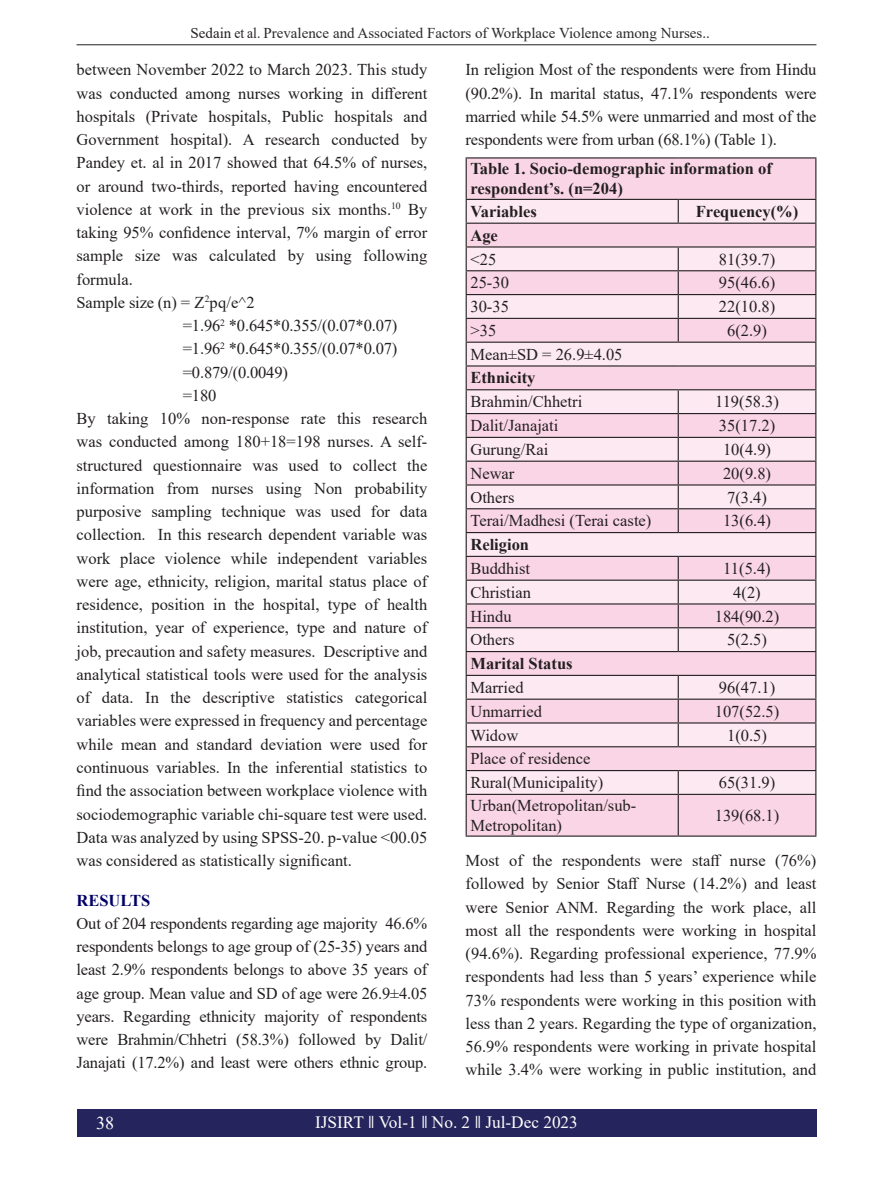
<style>
.page{position:relative;width:893px;height:1191px;background:#fff}
.page>*{position:absolute;margin:0;border:0;box-sizing:border-box;transform-origin:0 0}
.t1{font:18px "Times New Roman";color:#fff}
.t2{font:17.25px "Times New Roman";color:#fff}
.t3{font:16.5px/23.2px "Times New Roman";color:#231f20;text-align:justify}
.t4{font:700 16.5px/19.8px "Times New Roman";color:#231f20}
.Default{font:700 16.5px "Times New Roman";color:#000065}
.heading_1{font:15px "Times New Roman";color:#2c292a}
.s1{color:#231f20}
</style>
<div class="page">
<div style="left:77px;top:1108px;width:739px;height:28px;background:#25245d"></div>
<hr style="left:77px;top:44px;width:739px;height:1px;background:#231f20">
<div style="left:467px;top:158px;width:348px;height:677px;background:#fad5e5"></div>
<hr style="left:466px;top:157px;width:212px;height:1px;background:#231f20">
<hr style="left:678px;top:157px;width:138px;height:1px;background:#231f20">
<hr style="left:466px;top:794px;width:212px;height:1px;background:#231f20">
<hr style="left:678px;top:794px;width:138px;height:1px;background:#231f20">
<hr style="left:466px;top:835px;width:212px;height:1px;background:#231f20">
<hr style="left:678px;top:835px;width:138px;height:1px;background:#231f20">
<hr style="left:466px;top:158px;width:1px;height:41px;background:#231f20">
<hr style="left:466px;top:795px;width:1px;height:40px;background:#231f20">
<hr style="left:815px;top:158px;width:1px;height:41px;background:#231f20">
<svg style="left:466px;top:199px;width:350px;height:595px;background:#efd4e0"></svg>
<hr style="left:678px;top:795px;width:1px;height:40px;background:#231f20">
<hr style="left:815px;top:795px;width:1px;height:40px;background:#231f20">
<p class="heading_1" style="left:191px;top:22px;width:521px"><span class="s1">Sedain et al.</span> Prevalence and Associated Factors of Workplace Violence among Nurses..</p>
<p class="t3" style="left:77px;top:58px;width:352px">between November 2022 to March 2023. This study was conducted among nurses working in different hospitals (Private hospitals, Public hospitals and Government hospital). A research conducted by Pandey et. al in 2017 showed that 64.5% of nurses, or around two-thirds, reported having encountered violence at work in the previous six months.<sup>10</sup> By taking 95% confidence interval, 7% margin of error sample size was calculated by using following formula.</p>
<p class="t3" style="left:77px;top:290px;width:180px">Sample size (n) = Z<sup>2</sup>pq/e^2</p>
<p class="t3" style="left:183px;top:313px;width:216px">=1.96<sup>2</sup> *0.645*0.355/(0.07*0.07)</p>
<p class="t3" style="left:183px;top:337px;width:216px">=1.96<sup>2</sup> *0.645*0.355/(0.07*0.07)</p>
<p class="t3" style="left:183px;top:360px;width:107px">=0.879/(0.0049)</p>
<p class="t3" style="left:183px;top:383px;width:35px">=180</p>
<p class="t3" style="left:77px;top:406px;width:352px">By taking 10% non-response rate this research was conducted among 180+18=198 nurses. A self&shy;structured questionnaire was used to collect the information from nurses using Non probability purposive sampling technique was used for data collection. In this research dependent variable was work place violence while independent variables were age, ethnicity, religion, marital status place of residence, position in the hospital, type of health institution, year of experience, type and nature of job, precaution and safety measures. Descriptive and analytical statistical tools were used for the analysis of data. In the descriptive statistics categorical variables were expressed in frequency and percentage while mean and standard deviation were used for continuous variables. In the inferential statistics to find the association between workplace violence with sociodemographic variable chi-square test were used.<br>Data was analyzed by using SPSS-20. p-value &lt;00.05 was considered as statistically significant.</p>
<p class="Default" style="left:77px;top:888px;width:75px">RESULTS</p>
<p class="t3" style="left:77px;top:911px;width:352px">Out of 204 respondents regarding age majority 46.6% respondents belongs to age group of (25-35) years and least 2.9% respondents belongs to above 35 years of age group. Mean value and SD of age were 26.9±4.05 years. Regarding ethnicity majority of respondents were Brahmin/Chhetri (58.3%) followed by Dalit/ Janajati (17.2%) and least were others ethnic group.</p>
<p class="t3" style="left:466px;top:58px;width:352px">In religion Most of the respondents were from Hindu (90.2%). In marital status, 47.1% respondents were married while 54.5% were unmarried and most of the respondents were from urban (68.1%) (Table 1).</p>
<p class="t4" style="left:470px;top:158px;width:303px">Table 1. Socio-demographic information of respondent’s. (n=204)</p>
<p class="t4" style="left:470px;top:201px;width:68px">Variables</p>
<p class="t4" style="left:696px;top:201px;width:104px">Frequency(%)</p>
<p class="t4" style="left:470px;top:225px;width:29px">Age</p>
<p class="t3" style="left:470px;top:247px;width:27px">&lt;25</p>
<p class="t3" style="left:719px;top:247px;width:58px">81(39.7)</p>
<p class="t3" style="left:470px;top:271px;width:40px">25-30</p>
<p class="t3" style="left:719px;top:271px;width:58px">95(46.6)</p>
<p class="t3" style="left:470px;top:294px;width:40px">30-35</p>
<p class="t3" style="left:719px;top:294px;width:58px">22(10.8)</p>
<p class="t3" style="left:470px;top:318px;width:27px">&gt;35</p>
<p class="t3" style="left:727px;top:318px;width:41px">6(2.9)</p>
<p class="t3" style="left:470px;top:342px;width:154px">Mean±SD = 26.9±4.05</p>
<p class="t4" style="left:470px;top:367px;width:67px">Ethnicity</p>
<p class="t3" style="left:470px;top:390px;width:113px">Brahmin/Chhetri</p>
<p class="t3" style="left:715px;top:390px;width:66px">119(58.3)</p>
<p class="t3" style="left:470px;top:413px;width:89px">Dalit/Janajati</p>
<p class="t3" style="left:719px;top:413px;width:58px">35(17.2)</p>
<p class="t3" style="left:470px;top:437px;width:79px">Gurung/Rai</p>
<p class="t3" style="left:723px;top:437px;width:50px">10(4.9)</p>
<p class="t3" style="left:470px;top:461px;width:45px">Newar</p>
<p class="t3" style="left:723px;top:461px;width:50px">20(9.8)</p>
<p class="t3" style="left:470px;top:485px;width:45px">Others</p>
<p class="t3" style="left:727px;top:485px;width:41px">7(3.4)</p>
<p class="t3" style="left:470px;top:509px;width:182px">Terai/Madhesi (Terai caste)</p>
<p class="t3" style="left:723px;top:509px;width:50px">13(6.4)</p>
<p class="t4" style="left:470px;top:534px;width:60px">Religion</p>
<p class="t3" style="left:470px;top:556px;width:61px">Buddhist</p>
<p class="t3" style="left:723px;top:556px;width:49px">11(5.4)</p>
<p class="t3" style="left:470px;top:580px;width:62px">Christian</p>
<p class="t3" style="left:733px;top:580px;width:29px">4(2)</p>
<p class="t3" style="left:470px;top:604px;width:43px">Hindu</p>
<p class="t3" style="left:715px;top:604px;width:66px">184(90.2)</p>
<p class="t3" style="left:470px;top:627px;width:45px">Others</p>
<p class="t3" style="left:727px;top:627px;width:41px">5(2.5)</p>
<p class="t4" style="left:470px;top:653px;width:104px">Marital Status</p>
<p class="t3" style="left:470px;top:675px;width:55px">Married</p>
<p class="t3" style="left:719px;top:675px;width:58px">96(47.1)</p>
<p class="t3" style="left:470px;top:699px;width:73px">Unmarried</p>
<p class="t3" style="left:715px;top:699px;width:66px">107(52.5)</p>
<p class="t3" style="left:470px;top:723px;width:49px">Widow</p>
<p class="t3" style="left:727px;top:723px;width:41px">1(0.5)</p>
<p class="t3" style="left:470px;top:746px;width:122px">Place of residence</p>
<p class="t3" style="left:470px;top:770px;width:134px">Rural(Municipality)</p>
<p class="t3" style="left:719px;top:770px;width:58px">65(31.9)</p>
<p class="t3" style="left:470px;top:795px;width:167px;line-height:19.8px">Urban(Metropolitan/sub-<br>Metropolitan)</p>
<p class="t3" style="left:715px;top:803px;width:66px">139(68.1)</p>
<p class="t3" style="left:466px;top:848px;width:352px">Most of the respondents were staff nurse (76%) followed by Senior Staff Nurse (14.2%) and least were Senior ANM. Regarding the work place, all most all the respondents were working in hospital (94.6%). Regarding professional experience, 77.9% respondents had less than 5 years’ experience while 73% respondents were working in this position with less than 2 years. Regarding the type of organization, 56.9% respondents were working in private hospital while 3.4% were working in public institution, and</p>
<p class="t1" style="left:96px;top:1110px;width:19px">38</p>
<p class="t2" style="left:315px;top:1110px;width:264px">IJSIRT Vol-1 No. 2 Jul-Dec 2023</p>
</div>
